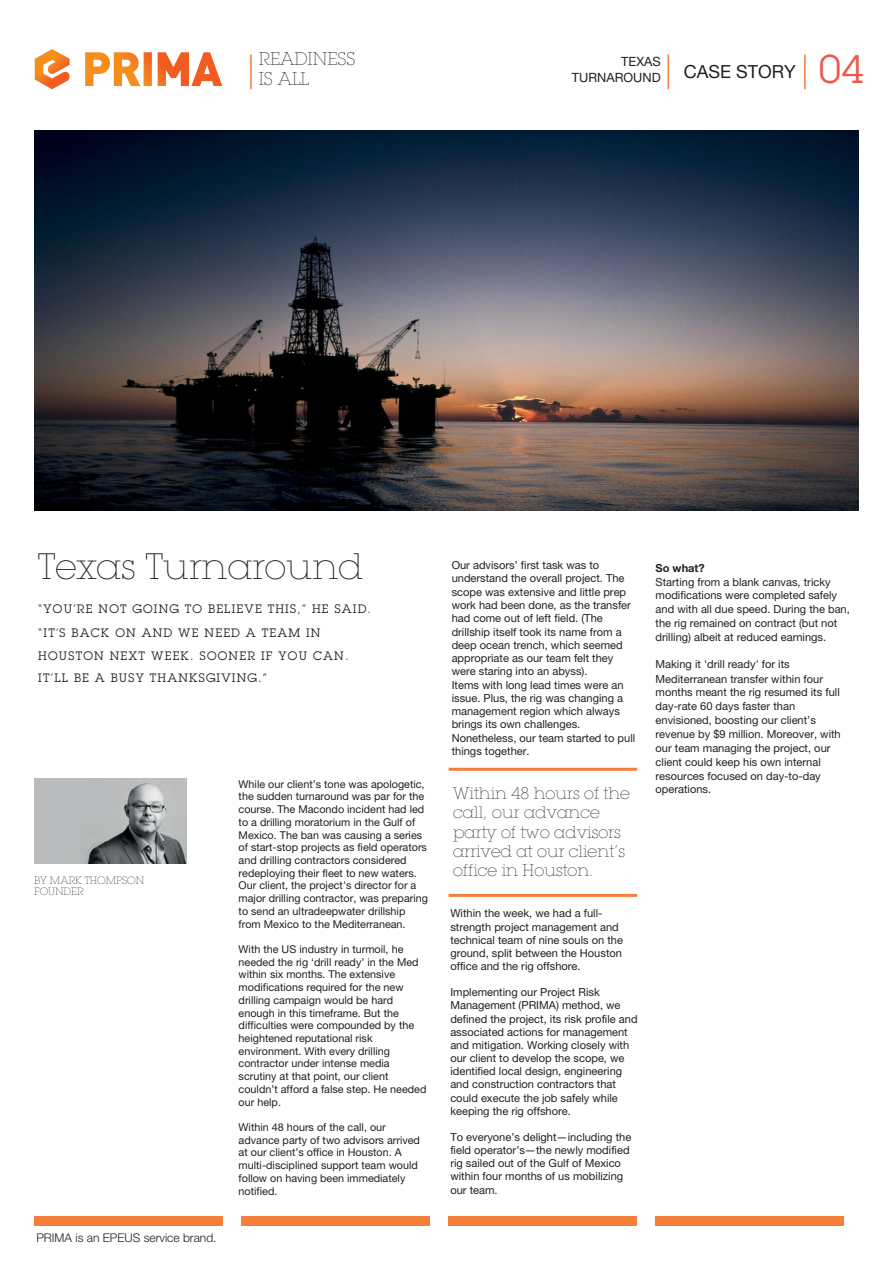
<style>
.page{position:relative;width:893px;height:1263px;background:#fff}
.page>*{position:absolute;margin:0;border:0;box-sizing:border-box;transform-origin:0 0}
.t1{font:200 36px "Lubalin Graph Std";color:#231f20}
.t2{font:200 18px/20.4px "Lubalin Graph Std";color:#231f20}
.t3{font:18px "Helvetica Neue";color:#231f20}
.t4{font:200 16.5px/19.4px "Lubalin Graph Std";color:#231f20}
.t5{font:12.75px/16.2px "Helvetica Neue LT Std";color:#231f20;text-align:right}
.t6{font:12px/23.1px "Lubalin Graph Std";letter-spacing:.1em;color:#231f20}
.t7{font:300 12px "Helvetica Neue LT Std";color:#231f20}
.t8{font:11.1px/13.2px "Helvetica Neue LT Std";color:#231f20}
.t9{font:700 11.1px "Helvetica Neue LT Std";color:#231f20}
.t10{font:10.8px/12.8px "Helvetica Neue LT Std";color:#231f20}
.t11{font:200 10.5px/11.9px "Lubalin Graph Std";color:#231f20}
.s1{font-family:"Lubalin Graph Std";font-size:39px;color:#f05749}
</style>
<div class="page">
<hr style="left:667px;top:54px;width:2px;height:35px;background:#f47e3a">
<hr style="left:804px;top:54px;width:2px;height:35px;background:#f47e3a">
<hr style="left:250px;top:54px;width:2px;height:35px;background:#f47e3a">
<div style="left:35px;top:1216px;width:188px;height:10px;background:#f47e3a"></div>
<div style="left:242px;top:1216px;width:188px;height:10px;background:#f47e3a"></div>
<div style="left:449px;top:1216px;width:188px;height:10px;background:#f47e3a"></div>
<div style="left:656px;top:1216px;width:188px;height:10px;background:#f47e3a"></div>
<svg style="left:85px;top:52px;width:137px;height:34px"></svg>
<svg style="left:35px;top:49px;width:35px;height:40px"></svg>
<hr style="left:449px;top:768px;width:188px;height:3px;background:#f47e3a">
<hr style="left:449px;top:894px;width:188px;height:3px;background:#f47e3a">
<img style="left:35px;top:778px;width:151px;height:86px">
<img style="left:35px;top:131px;width:823px;height:380px">
<h2 class="t2" style="left:259px;top:48px;width:98px">READINESS<br>IS ALL</h2>
<p class="t5" style="left:572px;top:53px;width:90px">TEXAS<br>TURNAROUND</p>
<h2 class="t3" style="left:684px;top:58px;width:182px">CASE STORY <span class="s1">04</span></h2>
<h1 class="t1" style="left:38px;top:546px;width:326px">Texas Turnaround</h1>
<p class="t6" style="left:38px;top:597px;width:334px">“YOU’RE NOT GOING TO BELIEVE THIS,” HE SAID. “IT’S BACK ON AND WE NEED A TEAM IN HOUSTON NEXT WEEK. SOONER IF YOU CAN.<br>IT’LL BE A BUSY THANKSGIVING.”</p>
<p class="t11" style="left:34px;top:874px;width:112px">BY MARK THOMPSON<br>FOUNDER</p>
<p class="t7" style="left:36px;top:1230px;width:182px">PRIMA is an EPEUS service brand.</p>
<p class="t10" style="left:239px;top:777px;width:191px">While our client’s tone was apologetic, the sudden turnaround was par for the course. The Macondo incident had led to a drilling moratorium in the Gulf of Mexico. The ban was causing a series of start-stop projects as field operators and drilling contractors considered redeploying their fleet to new waters.<br>Our client, the project's director for a major drilling contractor, was preparing to send an ultradeepwater drillship from Mexico to the Mediterranean.</p>
<p class="t10" style="left:239px;top:942px;width:189px">With the US industry in turmoil, he needed the rig ‘drill ready’ in the Med within six months. The extensive modifications required for the new drilling campaign would be hard enough in this timeframe. But the difficulties were compounded by the heightened reputational risk environment. With every drilling contractor under intense media scrutiny at that point, our client couldn’t afford a false step. He needed our help.</p>
<p class="t10" style="left:239px;top:1120px;width:183px">Within 48 hours of the call, our advance party of two advisors arrived at our client’s office in Houston. A multi-disciplined support team would follow on having been immediately notified.</p>
<p class="t8" style="left:452px;top:558px;width:185px">Our advisors’ first task was to understand the overall project. The scope was extensive and little prep work had been done, as the transfer had come out of left field. (The drillship itself took its name from a deep ocean trench, which seemed appropriate as our team felt they were staring into an abyss).<br>Items with long lead times were an issue. Plus, the rig was changing a management region which always brings its own challenges.<br>Nonetheless, our team started to pull things together.</p>
<h3 class="t4" style="left:453px;top:783px;width:178px">Within 48 hours of the call, our advance party of two advisors arrived at our client’s office in Houston.</h3>
<p class="t8" style="left:450px;top:906px;width:174px">Within the week, we had a full&shy;strength project management and technical team of nine souls on the ground, split between the Houston office and the rig offshore.</p>
<p class="t8" style="left:450px;top:985px;width:189px">Implementing our Project Risk Management (PRIMA) method, we defined the project, its risk profile and associated actions for management and mitigation. Working closely with our client to develop the scope, we identified local design, engineering and construction contractors that could execute the job safely while keeping the rig offshore.</p>
<p class="t8" style="left:450px;top:1130px;width:182px">To everyone’s delight—including the field operator’s—the newly modified rig sailed out of the Gulf of Mexico within four months of us mobilizing our team.</p>
<p class="t9" style="left:656px;top:561px;width:51px">So what?</p>
<p class="t8" style="left:656px;top:574px;width:196px;line-height:13.8px">Starting from a blank canvas, tricky modifications were completed safely and with all due speed. During the ban, the rig remained on contract (but not drilling) albeit at reduced earnings.</p>
<p class="t8" style="left:656px;top:657px;width:187px;line-height:14px">Making it 'drill ready' for its<br>Mediterranean transfer within four months meant the rig resumed its full day-rate 60 days faster than envisioned, boosting our client’s revenue by $9 million. Moreover, with our team managing the project, our client could keep his own internal resources focused on day-to-day operations.</p>
</div>
